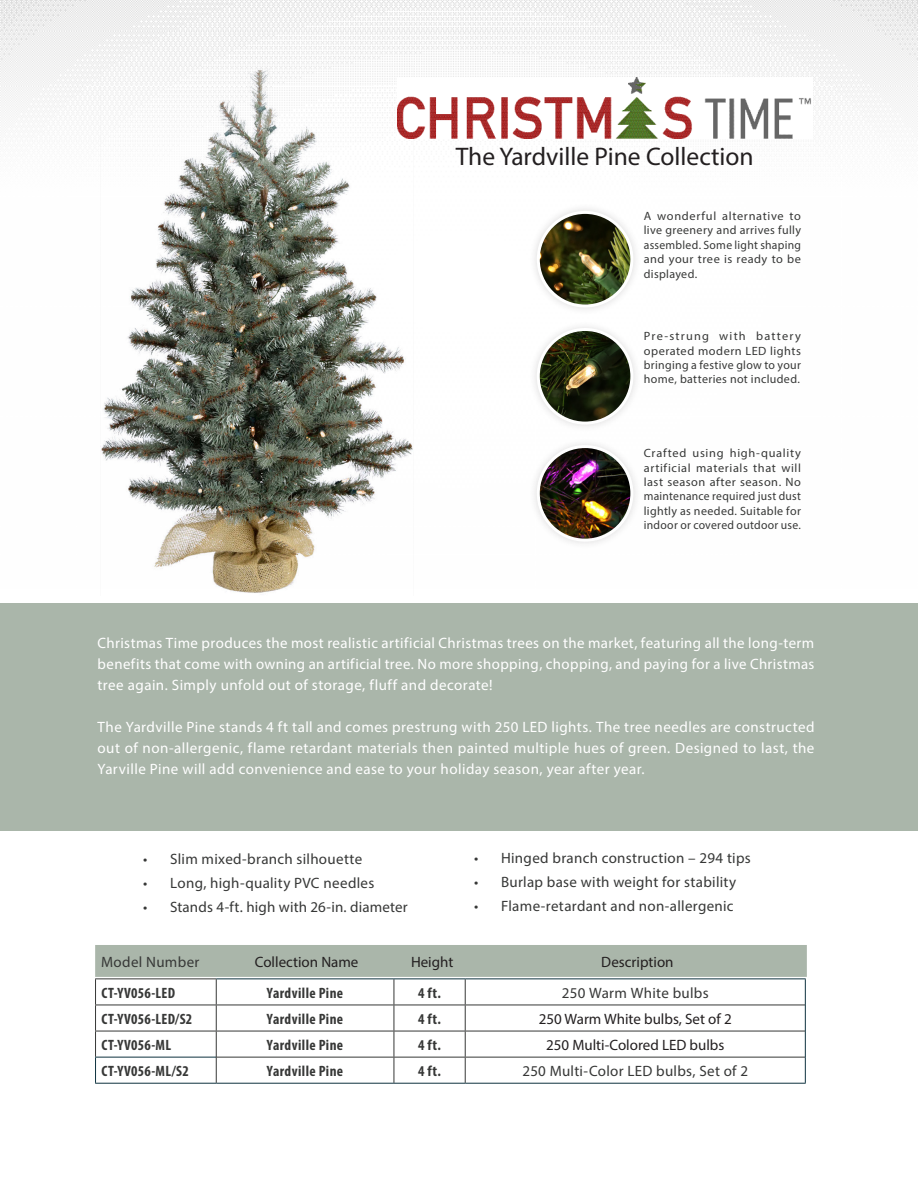
<style>
.page{position:relative;width:918px;height:1188px;background:#fff}
.page>*{position:absolute;margin:0;border:0;box-sizing:border-box;transform-origin:0 0}
.t1{font:25.5px "Myriad Pro";color:#231f20}
.New_Justification{font:15px/21px "Myriad Pro";letter-spacing:.03em;color:#fff;text-align:justify}
.New_Justification-2{font:15px "Myriad Pro";letter-spacing:.02em;color:#373837}
.New_Justification-3{font:700 condensed 15px "Myriad Pro";letter-spacing:.025em;color:#373837}
.t2{font:15px "Myriad Pro";color:#231f20}
.New_Justification-4{font:12px/14.4px "Myriad Pro";letter-spacing:.025em;color:#373837;text-align:justify}
</style>
<div class="page">
<div style="left:0;top:603px;width:918px;height:228px;background:#aab6aa"></div>
<img style="left:0;top:0;width:918px;height:588px">
<img style="left:397px;top:78px;width:416px;height:60px">
<hr style="left:95px;top:1083px;width:121px;height:1px;background:#0e323f">
<hr style="left:216px;top:1083px;width:178px;height:1px;background:#0e323f">
<hr style="left:394px;top:1083px;width:71px;height:1px;background:#0e323f">
<hr style="left:465px;top:1083px;width:341px;height:1px;background:#0e323f">
<svg style="left:95px;top:945px;width:712px;height:138px"></svg>
<p class="t1" style="left:456px;top:141px;width:299px">The Yardville Pine Collection</p>
<p class="New_Justification-4" style="left:644px;top:208px;width:159px">A wonderful alternative to live greenery and arrives fully assembled. Some light shaping and your tree is ready to be displayed.</p>
<p class="New_Justification-4" style="left:644px;top:329px;width:159px">Pre-strung with battery operated modern LED lights bringing a festive glow to your home, batteries not included.</p>
<p class="New_Justification-4" style="left:644px;top:446px;width:159px">Crafted using high-quality artificial materials that will last season after season. No maintenance required just dust lightly as needed. Suitable for indoor or covered outdoor use.</p>
<p class="New_Justification" style="left:98px;top:632px;width:718px">Christmas Time produces the most realistic artificial Christmas trees on the market, featuring all the long-term benefits that come with owning an artificial tree. No more shopping, chopping, and paying for a live Christmas tree again. Simply unfold out of storage, fluff and decorate!</p>
<p class="New_Justification" style="left:98px;top:716px;width:719px">The Yardville Pine stands 4 ft tall and comes prestrung with 250 LED lights. The tree needles are constructed out of non-allergenic, flame retardant materials then painted multiple hues of green. Designed to last, the Yarville Pine will add convenience and ease to your holiday season, year after year.</p>
<p class="New_Justification-2" style="left:143px;top:850px;width:221px">• Slim mixed-branch silhouette</p>
<p class="New_Justification-2" style="left:143px;top:874px;width:233px">• Long, high-quality PVC needles</p>
<p class="New_Justification-2" style="left:143px;top:898px;width:266px">• Stands 4-ft. high with 26-in. diameter</p>
<p class="New_Justification-2" style="left:474px;top:849px;width:278px">• Hinged branch construction – 294 tips</p>
<p class="New_Justification-2" style="left:474px;top:873px;width:264px">• Burlap base with weight for stability</p>
<p class="New_Justification-2" style="left:474px;top:897px;width:261px">• Flame-retardant and non-allergenic</p>
<p class="New_Justification-2" style="left:101px;top:952px;width:100px">Model Number</p>
<p class="t2" style="left:255px;top:952px;width:105px">Collection Name</p>
<p class="t2" style="left:411px;top:952px;width:44px">Height</p>
<p class="t2" style="left:601px;top:952px;width:74px">Description</p>
<p class="New_Justification-3" style="left:102px;top:983px;width:75px">CT-YV056-LED</p>
<p class="New_Justification-3" style="left:267px;top:983px;width:78px">Yardville Pine</p>
<p class="New_Justification-3" style="left:418px;top:983px;width:24px">4 ft.</p>
<p class="New_Justification-2" style="left:562px;top:983px;width:148px">250 Warm White bulbs</p>
<p class="New_Justification-3" style="left:102px;top:1009px;width:92px">CT-YV056-LED/S2</p>
<p class="New_Justification-3" style="left:267px;top:1009px;width:78px">Yardville Pine</p>
<p class="New_Justification-3" style="left:418px;top:1009px;width:24px">4 ft.</p>
<p class="t2" style="left:539px;top:1009px;width:194px">250 Warm White bulbs, Set of 2</p>
<p class="New_Justification-3" style="left:102px;top:1035px;width:71px">CT-YV056-ML</p>
<p class="New_Justification-3" style="left:267px;top:1035px;width:78px">Yardville Pine</p>
<p class="New_Justification-3" style="left:418px;top:1035px;width:24px">4 ft.</p>
<p class="t2" style="left:546px;top:1035px;width:180px">250 Multi-Colored LED bulbs</p>
<p class="New_Justification-3" style="left:102px;top:1061px;width:89px">CT-YV056-ML/S2</p>
<p class="New_Justification-3" style="left:267px;top:1061px;width:78px">Yardville Pine</p>
<p class="New_Justification-3" style="left:418px;top:1061px;width:24px">4 ft.</p>
<p class="New_Justification-2" style="left:522px;top:1062px;width:227px">250 Multi-Color LED bulbs, Set of 2</p>
</div>
